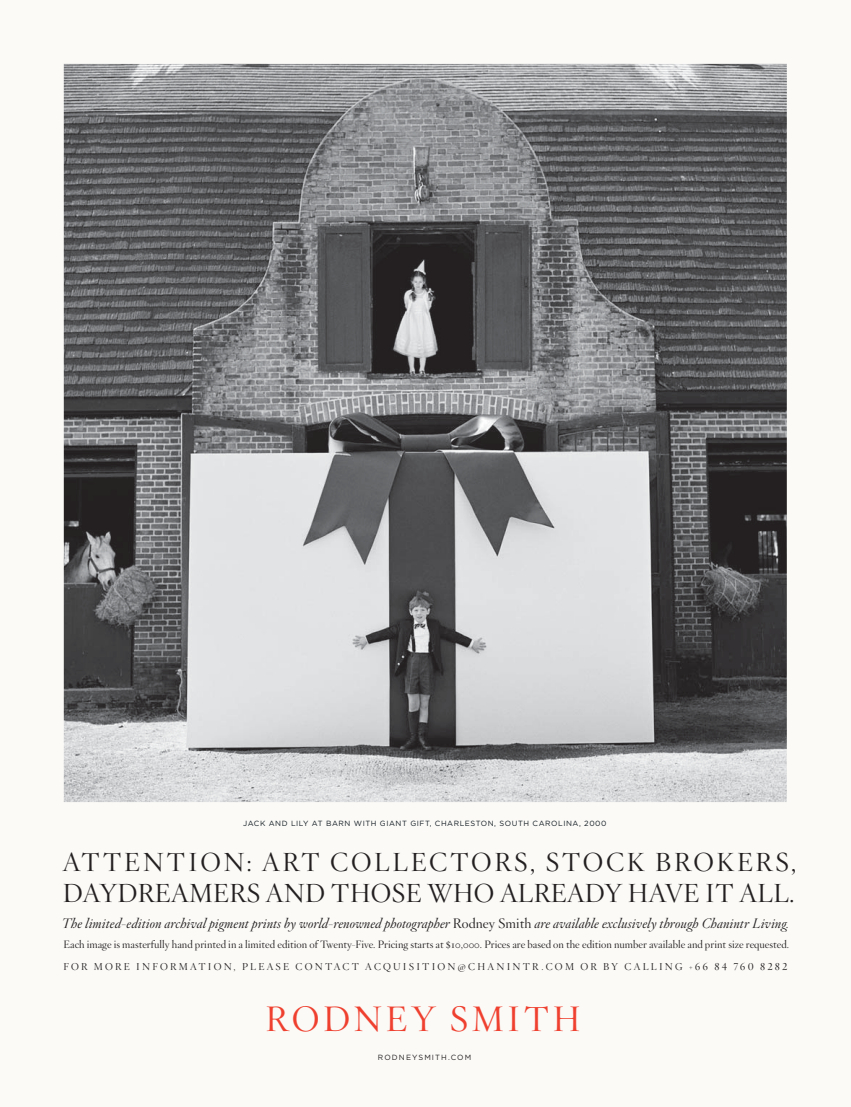
<style>
.page{position:relative;width:851px;height:1107px;background:#fff}
.page>*{position:absolute;margin:0;border:0;box-sizing:border-box;transform-origin:0 0}
.t1{font:34.5px "Hoefler Titling HTF Lt Roman";letter-spacing:.1em;color:#ef402f}
.t2{font:25.5px/31.5px "Hoefler Titling HTF Lt Roman";letter-spacing:.01em;color:#231f20}
.t3{font:italic 13.5px "Hoefler Titling HTF Lt";letter-spacing:.01em;color:#231f20}
.t4{font:10.5px "Hoefler Titling HTF Lt Roman";letter-spacing:.005em;color:#231f20}
.t5{font:9.75px "Hoefler Titling HTF Lt SC";letter-spacing:.225em;color:#231f20}
.t6{font:7.5px "Gotham";letter-spacing:.075em;color:#121b21}
.t7{font:7.5px "Gotham";letter-spacing:.15em;color:#231f20}
.s1{font-family:"Hoefler Titling HTF Lt Roman";font-style:normal}
</style>
<div class="page">
<div style="left:0;top:0;width:850px;height:1106px;background:#fbfaf7"></div>
<img style="left:64px;top:64px;width:722px;height:737px">
<p class="t6" style="left:243px;top:820px;width:365px">JACK AND LILY AT BARN WITH GIANT GIFT, CHARLESTON, SOUTH CAROLINA, 2000</p>
<h2 class="t2" style="left:63px;top:848px;width:735px">ATTENTION: ART COLLECTORS, STOCK BROKERS,<br>DAYDREAMERS AND THOSE WHO ALREADY HAVE IT ALL.</h2>
<p class="t3" style="left:62px;top:914px;width:728px">The limited-edition archival pigment prints by world-renowned photographer <span class="s1">Rodney Smith</span> are available exclusively through Chanintr Living.</p>
<p class="t4" style="left:64px;top:939px;width:727px">Each image is masterfully hand printed in a limited edition of Twenty-Five. Pricing starts at $10,000. Prices are based on the edition number available and print size requested.</p>
<p class="t5" style="left:63px;top:962px;width:725px">FOR MORE INFORMATION, PLEASE CONTACT ACQUISITION@CHANINTR.COM OR BY CALLING +66 84 760 8282</p>
<h1 class="t1" style="left:265px;top:1003px;width:316px">RODNEY SMITH</h1>
<p class="t7" style="left:378px;top:1053px;width:95px">RODNEYSMITH.COM</p>
</div>
